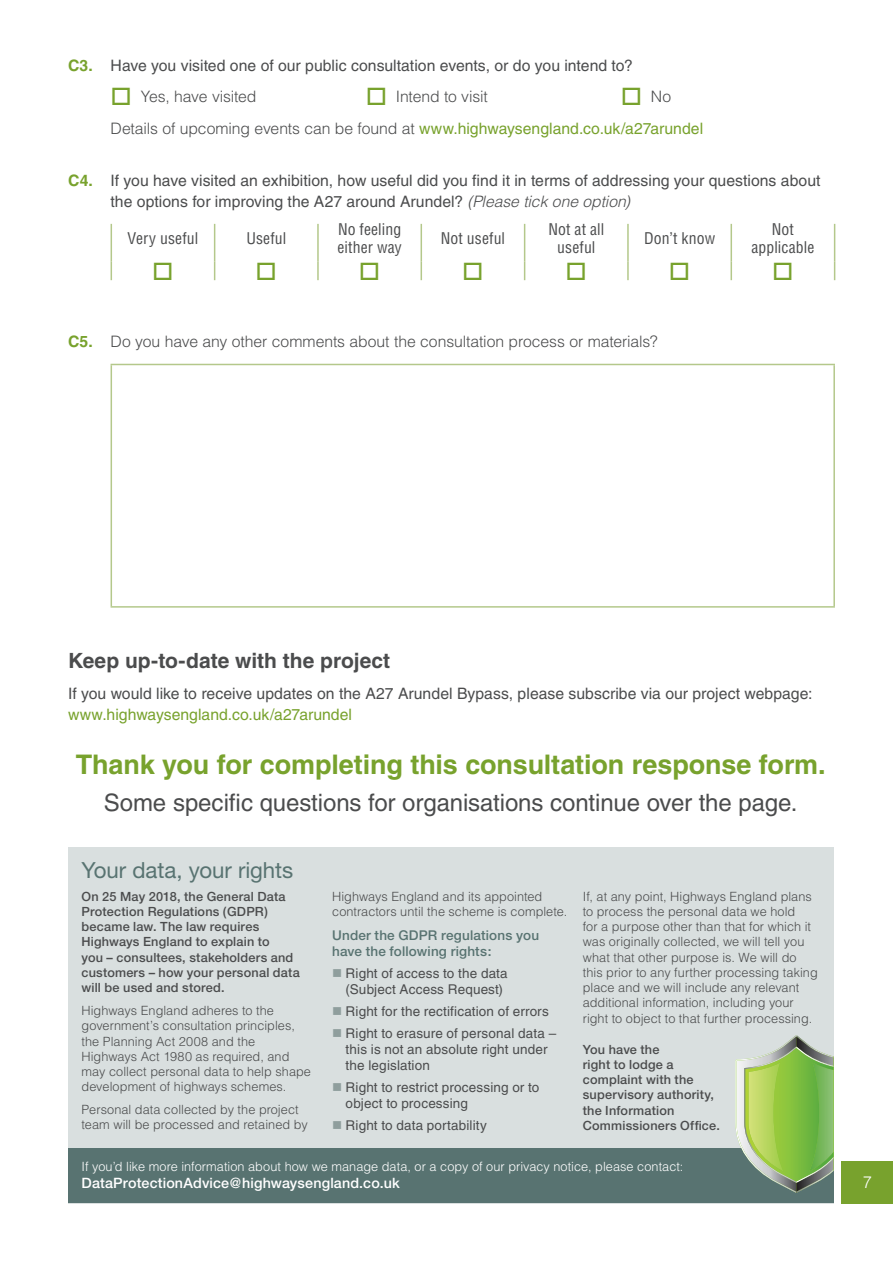
<style>
.page{position:relative;width:893px;height:1263px;background:#fff}
.page>*{position:absolute;margin:0;border:0;box-sizing:border-box;transform-origin:0 0}
.t1{font:700 27px "Helvetica LT Std";letter-spacing:-.005em;color:#78a22d}
.t2{font:24px "Helvetica LT Std";letter-spacing:-.005em;color:#4b4c4d}
.t3{font:22.2px "Helvetica Neue";color:#587371}
.t4{font:700 21px "Helvetica LT Std";color:#4b4c4d}
.t5{font:300 16.5px "Helvetica LT Std";color:#fff}
.t6{font:15.75px/21px "Helvetica LT Std";color:#4b4c4d}
.t7{font:300 15.75px/31.5px "Helvetica LT Std";letter-spacing:-.005em;color:#4b4c4d}
.t8{font:condensed 15.75px/18px "Helvetica LT Std";letter-spacing:.005em;color:#4b4c4d;text-align:center}
.t9{font:15.75px "Helvetica LT Std";color:#78a22d}
.t10{font:500 14.25px "Helvetica Neue";letter-spacing:.01em;color:#fff}
.t11{font:13.5px/16.2px "Helvetica LT Std";letter-spacing:.01em;color:#4b4c4d}
.t12{font:500 13.5px/16.2px "Helvetica Neue";letter-spacing:.015em;color:#587371}
.t13{font:300 12.75px/15.3px "Helvetica LT Std";color:#4b4c4d}
.t14{font:500 12.75px/15.3px "Helvetica Neue";letter-spacing:.015em;color:#4b4c4d}
.t15{font:300 12.75px "Helvetica LT Std";color:#fff}
.s1{font-weight:700;color:#78a22d}
.s2{color:#78a22d}
.s3{font-weight:400;color:#78a22d}
.s4{font-weight:300;font-style:italic}
.s5{color:#8f9e9d}
</style>
<div class="page">
<div style="left:842px;top:1161px;width:51px;height:42px;background:#78a22d"></div>
<hr style="left:214px;top:224px;width:1px;height:38px;background:#b4c88b">
<hr style="left:317px;top:224px;width:2px;height:38px;background:#b4c88b">
<hr style="left:421px;top:224px;width:1px;height:38px;background:#b4c88b">
<hr style="left:524px;top:224px;width:1px;height:38px;background:#b4c88b">
<hr style="left:627px;top:224px;width:2px;height:38px;background:#b4c88b">
<hr style="left:730px;top:224px;width:2px;height:38px;background:#b4c88b">
<svg style="left:214px;top:262px;width:1px;height:18px"></svg>
<svg style="left:317px;top:262px;width:2px;height:18px"></svg>
<svg style="left:421px;top:262px;width:1px;height:18px"></svg>
<svg style="left:524px;top:262px;width:1px;height:18px"></svg>
<svg style="left:627px;top:262px;width:2px;height:18px"></svg>
<svg style="left:730px;top:262px;width:2px;height:18px"></svg>
<hr style="left:111px;top:224px;width:1px;height:38px;background:#b4c88b">
<hr style="left:834px;top:224px;width:1px;height:38px;background:#b4c88b">
<svg style="left:111px;top:262px;width:1px;height:18px"></svg>
<svg style="left:834px;top:262px;width:1px;height:18px"></svg>
<hr style="left:111px;top:364px;width:724px;height:1px;background:#b4c88b">
<hr style="left:111px;top:365px;width:1px;height:241px;background:#b4c88b">
<hr style="left:833px;top:365px;width:2px;height:241px;background:#b4c88b">
<hr style="left:111px;top:606px;width:724px;height:2px;background:#b4c88b">
<div style="left:68px;top:847px;width:765px;height:301px;background:#d9dfdf"></div>
<div style="left:68px;top:1148px;width:765px;height:55px;background:#587371"></div>
<svg style="left:735px;top:1035px;width:98px;height:158px"></svg>
<p class="t6" style="left:68px;top:55px;width:566px"><span class="s1">C3.</span> Have you visited one of our public consultation events, or do you intend to?</p>
<p class="t7" style="left:111px;top:81px;width:147px"><span class="s2">□</span> Yes, have visited</p>
<p class="t7" style="left:366px;top:81px;width:124px"><span class="s2">□</span> Intend to visit</p>
<p class="t7" style="left:111px;top:81px;width:594px;text-indent:510px"><span class="s2">□</span> No<br>Details of upcoming events can be found at <span class="s3">www.highwaysengland.co.uk/a27arundel</span></p>
<p class="t6" style="left:111px;top:170px;width:711px;text-indent:-43px"><span class="s1">C4.</span> If you have visited an exhibition, how useful did you find it in terms of addressing your questions about the options for improving the A27 around Arundel? <span class="s4">(Please tick one option)</span></p>
<p class="t8" style="left:128px;top:229px;width:72px">Very useful</p>
<p class="t8" style="left:246px;top:229px;width:41px">Useful</p>
<p class="t8" style="left:337px;top:220px;width:66px;text-align:left">No feeling either way</p>
<p class="t8" style="left:441px;top:229px;width:66px">Not useful</p>
<p class="t8" style="left:548px;top:220px;width:57px">Not at all useful</p>
<p class="t8" style="left:644px;top:229px;width:73px">Don’t know</p>
<p class="t8" style="left:751px;top:220px;width:65px">Not applicable</p>
<p class="t7" style="left:68px;top:326px;width:591px"><span class="s1">C5.</span> Do you have any other comments about the consultation process or materials?</p>
<h3 class="t4" style="left:68px;top:647px;width:324px">Keep up-to-date with the project</h3>
<p class="t6" style="left:68px;top:683px;width:746px">If you would like to receive updates on the A27 Arundel Bypass, please subscribe via our project webpage:</p>
<p class="t9" style="left:68px;top:705px;width:286px">www.highwaysengland.co.uk/a27arundel</p>
<h1 class="t1" style="left:76px;top:747px;width:751px">Thank you for completing this consultation response form.</h1>
<h2 class="t2" style="left:104px;top:788px;width:695px">Some specific questions for organisations continue over the page.</h2>
<h3 class="t3" style="left:81px;top:857px;width:213px">Your data, your rights</h3>
<p class="t14" style="left:81px;top:888px;width:220px">On 25 May 2018, the General Data<br>Protection Regulations (GDPR) became law. The law requires<br>Highways England to explain to<br>you – consultees, stakeholders and customers – how your personal data will be used and stored.</p>
<p class="t13" style="left:81px;top:1003px;width:231px">Highways England adheres to the government’s consultation principles, the Planning Act 2008 and the Highways Act 1980 as required, and may collect personal data to help shape development of highways schemes.</p>
<p class="t13" style="left:81px;top:1102px;width:228px">Personal data collected by the project team will be processed and retained by</p>
<p class="t13" style="left:583px;top:888px;width:236px">If, at any point, Highways England plans to process the personal data we hold<br>for a purpose other than that for which it was originally collected, we will tell you what that other purpose is. We will do this prior to any further processing taking place and we will include any relevant additional information, including your right to object to that further processing.</p>
<p class="t14" style="left:583px;top:1041px;width:139px">You have the<br>right to lodge a complaint with the supervisory authority, the Information<br>Commissioners Office.</p>
<p class="t15" style="left:81px;top:1159px;width:603px">If you’d like more information about how we manage data, or a copy of our privacy notice, please contact:</p>
<p class="t10" style="left:81px;top:1175px;width:320px">DataProtectionAdvice@highwaysengland.co.uk</p>
<p class="t13" style="left:332px;top:888px;width:237px">Highways England and its appointed contractors until the scheme is complete.</p>
<p class="t12" style="left:332px;top:927px;width:208px">Under the GDPR regulations you have the following rights:</p>
<p class="t11" style="left:346px;top:965px;width:164px;text-indent:-14px"><span class="s5">■</span> Right of access to the data (Subject Access Request)</p>
<p class="t11" style="left:332px;top:1003px;width:218px"><span class="s5">■</span> Right for the rectification of errors</p>
<p class="t11" style="left:346px;top:1025px;width:212px;text-indent:-14px"><span class="s5">■</span> Right to erasure of personal data – this is not an absolute right under the legislation</p>
<p class="t11" style="left:346px;top:1079px;width:195px;text-indent:-14px"><span class="s5">■</span> Right to restrict processing or to object to processing</p>
<p class="t11" style="left:332px;top:1117px;width:156px"><span class="s5">■</span> Right to data portability</p>
<p class="t5" style="left:863px;top:1172px;width:11px">7</p>
</div>
